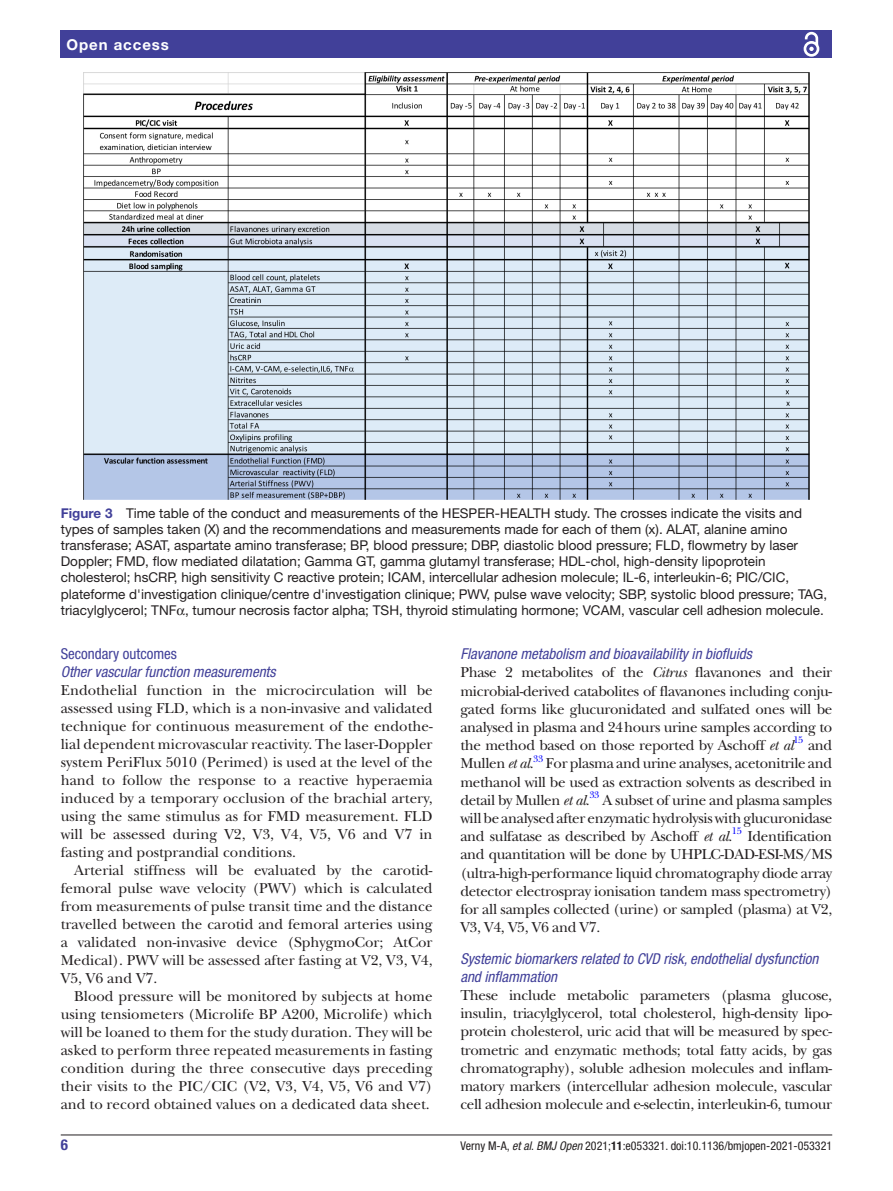
<style>
.page{position:relative;width:893px;height:1191px;background:#fff}
.page>*{position:absolute;margin:0;border:0;box-sizing:border-box;transform-origin:0 0}
.t1{font:15px/18px "New Baskerville";letter-spacing:-.02em;color:#231f20;text-align:justify}
.t2{font:italic condensed 15px/18px "Helvetica Neue LT Std";color:#414099}
.t3{font:condensed 15px "Helvetica Neue LT Std";color:#414099}
.t4{font:700 15px "Helvetica Neue LT Std";letter-spacing:.065em;color:#fff}
.t5{font:700 condensed 15px "Helvetica Neue LT Std";color:#414099}
.t6{font:13.5px/16.2px "Helvetica Neue LT Std";color:#231f20}
.t7{font:condensed 12px "Helvetica Neue LT Std";color:#231f20}
.t8{font:9.9px "New Baskerville";letter-spacing:-.02em;color:#00f}
.s1{font-weight:700;color:#414099}
.s2{font-style:italic}
.s3{font-weight:700}
</style>
<div class="page">
<hr style="left:61px;top:1134px;width:771px;height:1px;background:#231f20">
<div style="left:61px;top:31px;width:771px;height:27px;background:#414099"></div>
<svg style="left:803px;top:31px;width:17px;height:26px"></svg>
<img style="left:84px;top:73px;width:725px;height:427px">
<p class="t4" style="left:66px;top:35px;width:104px">Open access</p>
<p class="t6" style="left:61px;top:504px;width:768px"><span class="s1">Figure 3</span> Time table of the conduct and measurements of the HESPER-HEALTH study. The crosses indicate the visits and types of samples taken (X) and the recommendations and measurements made for each of them (x). ALAT, alanine amino transferase; ASAT, aspartate amino transferase; BP, blood pressure; DBP, diastolic blood pressure; FLD, flowmetry by laser Doppler; FMD, flow mediated dilatation; Gamma GT, gamma glutamyl transferase; HDL-chol, high-density lipoprotein cholesterol; hsCRP, high sensitivity C reactive protein; ICAM, intercellular adhesion molecule; IL-6, interleukin-6; PIC/CIC, plateforme d'investigation clinique/centre d'investigation clinique; PWV, pulse wave velocity; SBP, systolic blood pressure; TAG, triacylglycerol; TNF , tumour necrosis factor alpha; TSH, thyroid stimulating hormone; VCAM, vascular cell adhesion molecule.</p>
<p class="t3" style="left:61px;top:645px;width:118px">Secondary outcomes</p>
<p class="t2" style="left:61px;top:663px;width:216px">Other vascular function measurements</p>
<p class="t1" style="left:61px;top:681px;width:373px">Endothelial function in the microcirculation will be assessed using FLD, which is a non-invasive and validated technique for continuous measurement of the endothe&shy;lial dependent microvascular reactivity. The laser-Doppler system PeriFlux 5010 (Perimed) is used at the level of the hand to follow the response to a reactive hyperaemia induced by a temporary occlusion of the brachial artery, using the same stimulus as for FMD measurement. FLD will be assessed during V2, V3, V4, V5, V6 and V7 in fasting and postprandial conditions.</p>
<p class="t1" style="left:61px;top:861px;width:373px;text-indent:14px">Arterial stiffness will be evaluated by the carotid&shy;femoral pulse wave velocity (PWV) which is calculated from measurements of pulse transit time and the distance travelled between the carotid and femoral arteries using a validated non-invasive device (SphygmoCor; AtCor Medical). PWV will be assessed after fasting at V2, V3, V4, V5, V6 and V7.</p>
<p class="t1" style="left:61px;top:987px;width:373px;text-indent:14px">Blood pressure will be monitored by subjects at home using tensiometers (Microlife BP A200, Microlife) which will be loaned to them for the study duration. They will be asked to perform three repeated measurements in fasting condition during the three consecutive days preceding their visits to the PIC/CIC (V2, V3, V4, V5, V6 and V7) and to record obtained values on a dedicated data sheet.</p>
<p class="t2" style="left:460px;top:645px;width:293px">Flavanone metabolism and bioavailability in biofluids</p>
<p class="t1" style="left:460px;top:663px;width:373px">Phase 2 metabolites of the <span class="s2">Citrus</span> flavanones and their microbial-derived catabolites of flavanones including conju&shy;gated forms like glucuronidated and sulfated ones will be analysed in plasma and 24hours urine samples according to the method based on those reported by Aschoff <span class="s2">et al</span></p>
<p class="t8" style="left:793px;top:734px;width:12px">15</p>
<p class="t1" style="left:808px;top:736px;width:26px">and</p>
<p class="t1" style="left:460px;top:754px;width:75px">Mullen <span class="s2">et al</span>.</p>
<p class="t8" style="left:533px;top:752px;width:12px">33</p>
<p class="t1" style="left:460px;top:754px;width:373px;text-indent:85px">For plasma and urine analyses, acetonitrile and methanol will be used as extraction solvents as described in detail by Mullen <span class="s2">et al</span>.</p>
<p class="t8" style="left:589px;top:789px;width:12px">33</p>
<p class="t1" style="left:460px;top:791px;width:373px;text-indent:142px">A subset of urine and plasma samples will be analysed after enzymatic hydrolysis with glucuronidase and sulfatase as described by Aschoff <span class="s2">et al</span>.</p>
<p class="t8" style="left:732px;top:825px;width:12px">15</p>
<p class="t1" style="left:460px;top:827px;width:373px;text-indent:287px">Identification and quantitation will be done by UHPLC-DAD-ESI-MS/MS (ultra-high-performance liquid chromatography diode array detector electrospray ionisation tandem mass spectrometry) for all samples collected (urine) or sampled (plasma) at V2, V3, V4, V5, V6 and V7.</p>
<p class="t2" style="left:460px;top:949px;width:360px">Systemic biomarkers related to CVD risk, endothelial dysfunction and inflammation</p>
<p class="t1" style="left:460px;top:986px;width:373px">These include metabolic parameters (plasma glucose, insulin, triacylglycerol, total cholesterol, high-density lipo&shy;protein cholesterol, uric acid that will be measured by spec&shy;trometric and enzymatic methods; total fatty acids, by gas chromatography), soluble adhesion molecules and inflam&shy;matory markers (intercellular adhesion molecule, vascular cell adhesion molecule and e-selectin, interleukin-6, tumour</p>
<p class="t5" style="left:61px;top:1135px;width:9px">6</p>
<p class="t7" style="left:460px;top:1138px;width:373px">Verny M-A, <span class="s2">et al</span>. <span class="s2">BMJ Open</span> 2021;<span class="s3">11</span>:e053321. doi:10.1136/bmjopen-2021-053321</p>
</div>
